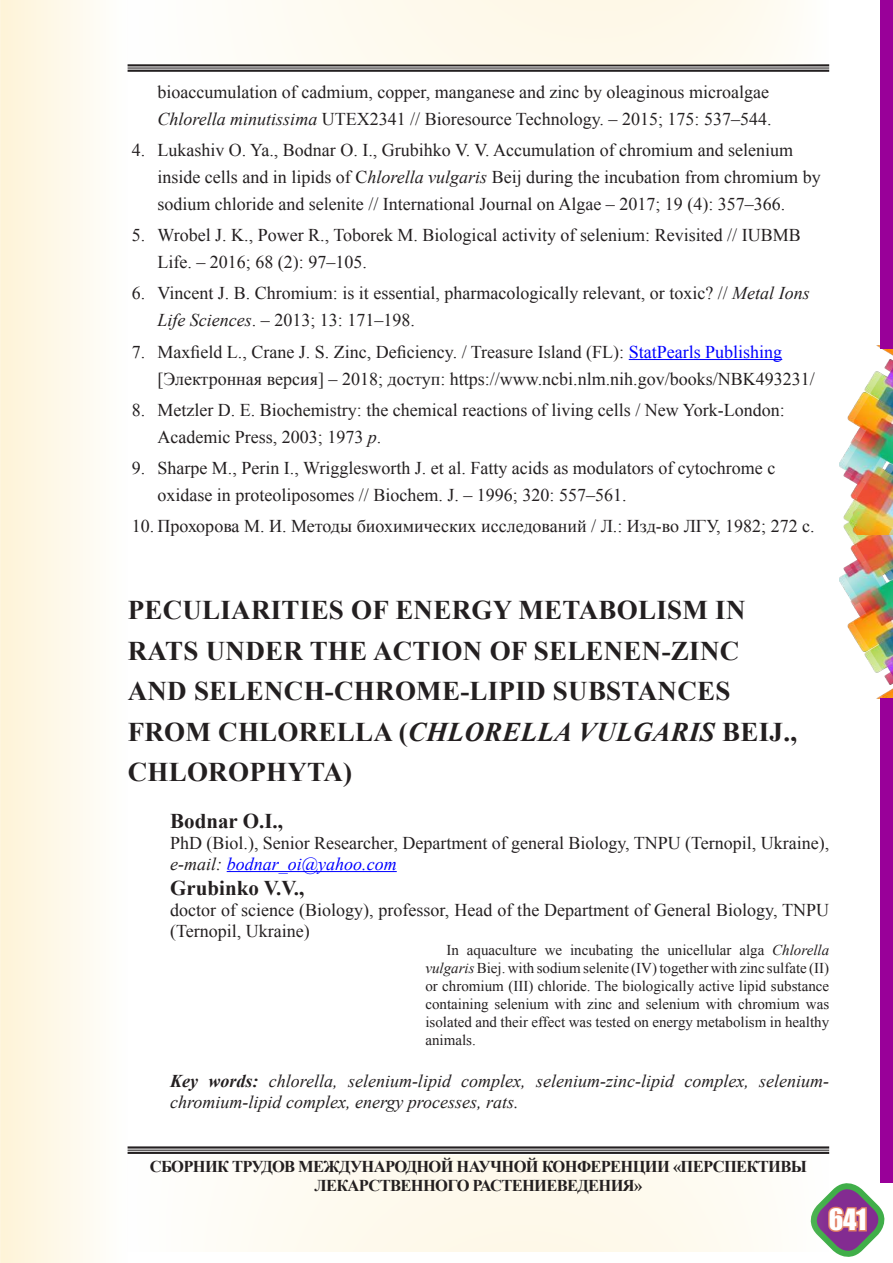
<style>
.page{position:relative;width:893px;height:1263px;background:#fff}
.page>*{position:absolute;margin:0;border:0;box-sizing:border-box;transform-origin:0 0}
.t1{font:700 27px/40.5px "Times New Roman";letter-spacing:.01em;color:#231f20}
.t2{font:27px "Impact";color:#fff}
.t3{font:700 21px "Times New Roman";color:#231f20}
.t4{font:18px/27px "Times New Roman";color:#231f20}
.t5{font:italic 18px/21px "Times New Roman";color:#231f20}
.t6{font:700 16.5px/19.8px "Times New Roman";letter-spacing:-.04em;color:#231f20;text-align:center}
.t7{font:15px/18px "Times New Roman";color:#231f20;text-align:justify}
.s1{font-style:italic}
.s2{color:#00f}
.s3{font-style:italic;color:#00f}
.s4{font-weight:700}
</style>
<div class="page">
<svg style="left:829px;top:1183px;width:56px;height:74px"></svg>
<hr style="left:128px;top:70px;width:701px;height:2px;background:#231f20">
<hr style="left:128px;top:67px;width:701px;height:2px;background:#231f20">
<hr style="left:128px;top:64px;width:701px;height:2px;background:#231f20">
<hr style="left:128px;top:1152px;width:701px;height:2px;background:#231f20">
<hr style="left:128px;top:1149px;width:701px;height:2px;background:#231f20">
<hr style="left:128px;top:1146px;width:701px;height:2px;background:#231f20">
<div style="left:128px;top:1155px;width:701px;height:96px;background:#fefaf0"></div>
<svg style="left:0;top:0;width:1px;height:1263px"></svg>
<svg style="left:1px;top:0;width:127px;height:1263px"></svg>
<div style="left:128px;top:0;width:701px;height:64px;background:linear-gradient(to bottom,#fefaef,#fefbf1)"></div>
<img style="left:839px;top:535px;width:54px;height:163px">
<img style="left:839px;top:345px;width:54px;height:190px">
<div style="left:880px;top:0;width:13px;height:349px;background:#909"></div>
<div style="left:880px;top:698px;width:13px;height:485px;background:#909"></div>
<hr style="left:629px;top:359px;width:153px;height:1px;background:#00f">
<hr style="left:227px;top:871px;width:170px;height:1px;background:#00f">
<p class="t4" style="left:157px;top:78px;width:616px">bioaccumulation of cadmium, copper, manganese and zinc by oleaginous microalgae<br><span class="s1">Chlorella minutissima</span> UTEX2341 // Bioresource Technology. – 2015; 175: 537–544.</p>
<p class="t4" style="left:157px;top:136px;width:665px;text-indent:-26px">4. Lukashiv O. Ya., Bodnar O. I., Grubihko V. V. Accumulation of сhromium and selenium inside cells and in lipids of С<span class="s1">hlorella vulgaris</span> Beij during the incubation from chromium by sodium chloride and selenite // International Journal on Algae – 2017; 19 (4): 357–366.</p>
<p class="t4" style="left:157px;top:221px;width:645px;text-indent:-26px">5. Wrobel J. K., Power R., Toborek M. Biological activity of selenium: Revisited // IUBMB<br>Life. – 2016; 68 (2): 97–105.</p>
<p class="t4" style="left:157px;top:279px;width:654px;text-indent:-26px">6. Vincent J. B. Chromium: is it essential, pharmacologically relevant, or toxic? // <span class="s1">Metal Ions<br>Life Sciences</span>. – 2013; 13: 171–198.</p>
<p class="t4" style="left:157px;top:338px;width:659px;text-indent:-26px">7. Maxfield L., Crane J. S. Zinc, Deficiency. / Treasure Island (FL): <span class="s2">StatPearls Publishing </span>[Электронная версия] – 2018; доступ: https://www.ncbi.nlm.nih.gov/books/NBK493231/</p>
<p class="t4" style="left:157px;top:396px;width:629px;text-indent:-26px">8. Metzler D. E. Biochemistry: the chemical reactions of living cells / New York-London:<br>Academic Press, 2003; 1973 <span class="s1">р</span>.</p>
<p class="t4" style="left:157px;top:454px;width:619px;text-indent:-26px">9. Sharpe M., Perin I., Wrigglesworth J. et al. Fatty acids as modulators of cytochrome c oxidase in proteoliposomes // Biochem. J. – 1996; 320: 557–561.</p>
<p class="t4" style="left:132px;top:512px;width:684px">10. Прохорова М. И. Методы биохимических исследований / Л.: Изд-во ЛГУ, 1982; 272 с.</p>
<h1 class="t1" style="left:128px;top:589px;width:671px">PECULIARITIES OF ENERGY METABOLISM IN RATS UNDER THE ACTION OF SELENEN-ZINC AND SELENCH-CHROME-LIPID SUBSTANCES FROM CHLORELLA (<span class="s1">CHLORELLA VULGARIS</span> BEIJ., CHLOROPHYTA)</h1>
<p class="t3" style="left:170px;top:806px;width:114px">Bodnar O.I.,</p>
<p class="t4" style="left:170px;top:832px;width:660px;line-height:21px">PhD (Biol.), Senior Researcher, Department of general Biology, TNPU (Ternopil, Ukraine), <span class="s1">e-mail:</span> <span class="s3">bodnar_oi@yahoo.com</span></p>
<p class="t3" style="left:170px;top:873px;width:136px">Grubinko V.V.,</p>
<p class="t4" style="left:170px;top:899px;width:660px;line-height:21px">doctor of science (Biology), professor, Head of the Department of General Biology, TNPU (Ternopil, Ukraine)</p>
<p class="t7" style="left:425px;top:940px;width:405px;text-indent:21px">In aquaculture we incubating the unicellular alga <span class="s1">Chlorella vulgaris</span> Biej. with sodium selenite (IV) together with zinc sulfate (II) or chromium (III) chloride. The biologically active lipid substance containing selenium with zinc and selenium with chromium was isolated and their effect was tested on energy metabolism in healthy animals.</p>
<p class="t5" style="left:170px;top:1070px;width:660px"><span class="s4">Key words:</span> chlorella, selenium-lipid complex, selenium-zinc-lipid complex, selenium&shy;chromium-lipid complex, energy processes, rats.</p>
<p class="t6" style="left:150px;top:1156px;width:658px">СБОРНИК ТРУДОВ МЕЖДУНАРОДНОЙ НАУЧНОЙ КОНФЕРЕНЦИИ «ПЕРСПЕКТИВЫ<br>ЛЕКАРСТВЕННОГО РАСТЕНИЕВЕДЕНИЯ»</p>
<h1 class="t2" style="left:829px;top:1198px;width:39px">641</h1>
</div>
